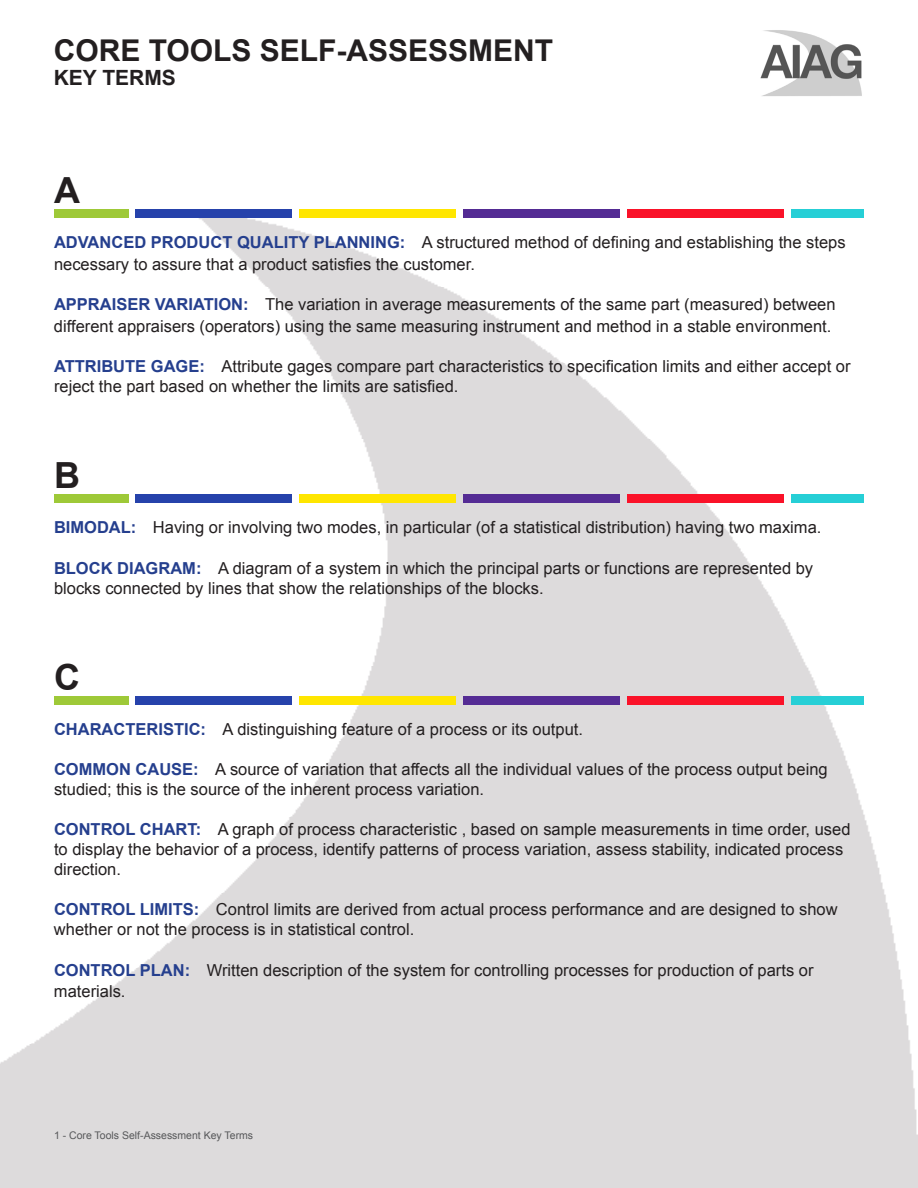
<style>
.page{position:relative;width:918px;height:1188px;background:#fff}
.page>*{position:absolute;margin:0;border:0;box-sizing:border-box;transform-origin:0 0}
.Alpha{font:700 36px "Arial";color:#231f20}
.t1{font:700 30px "Arial";color:#231f20}
.t2{font:700 21px "Arial";color:#231f20}
.Word___Def{font:16.5px/19.8px "Arial";color:#231f20}
.t3{font:10.5px "Arial";color:#57585a}
.s1{font-weight:700;color:#253f8e}
</style>
<div class="page">
<img style="left:0;top:212px;width:918px;height:976px">
<img style="left:760px;top:30px;width:102px;height:66px">
<div style="left:54px;top:210px;width:74px;height:8px;background:#9ec938"></div>
<div style="left:627px;top:210px;width:157px;height:8px;background:#fa1229"></div>
<div style="left:135px;top:210px;width:157px;height:8px;background:#2642ab"></div>
<div style="left:299px;top:210px;width:157px;height:8px;background:#ffe600"></div>
<div style="left:463px;top:210px;width:157px;height:8px;background:#542b94"></div>
<div style="left:791px;top:210px;width:73px;height:8px;background:#26cfd6"></div>
<div style="left:54px;top:495px;width:74px;height:8px;background:#9ec938"></div>
<div style="left:627px;top:495px;width:157px;height:8px;background:#fa1229"></div>
<div style="left:135px;top:495px;width:157px;height:8px;background:#2642ab"></div>
<div style="left:299px;top:495px;width:157px;height:8px;background:#ffe600"></div>
<div style="left:463px;top:495px;width:157px;height:8px;background:#542b94"></div>
<div style="left:791px;top:495px;width:73px;height:8px;background:#26cfd6"></div>
<div style="left:54px;top:696px;width:74px;height:8px;background:#9ec938"></div>
<div style="left:627px;top:696px;width:157px;height:8px;background:#fa1229"></div>
<div style="left:135px;top:696px;width:157px;height:8px;background:#2642ab"></div>
<div style="left:299px;top:696px;width:157px;height:8px;background:#ffe600"></div>
<div style="left:463px;top:696px;width:157px;height:8px;background:#542b94"></div>
<div style="left:791px;top:696px;width:73px;height:8px;background:#26cfd6"></div>
<p class="t1" style="left:54px;top:31px;width:501px">CORE TOOLS SELF-ASSESSMENT</p>
<p class="t2" style="left:54px;top:64px;width:124px">KEY TERMS</p>
<p class="Alpha" style="left:54px;top:167px;width:27px">A</p>
<p class="Word___Def" style="left:54px;top:232px;width:793px;line-height:21.6px"><span class="s1">ADVANCED PRODUCT QUALITY PLANNING:</span> A structured method of defining and establishing the steps necessary to assure that a product satisfies the customer.</p>
<p class="Word___Def" style="left:54px;top:294px;width:783px;line-height:21.6px"><span class="s1">APPRAISER VARIATION:</span> The variation in average measurements of the same part (measured) between different appraisers (operators) using the same measuring instrument and method in a stable environment.</p>
<p class="Word___Def" style="left:54px;top:357px;width:798px"><span class="s1">ATTRIBUTE GAGE:</span> Attribute gages compare part characteristics to specification limits and either accept or reject the part based on whether the limits are satisfied.</p>
<p class="Alpha" style="left:54px;top:452px;width:27px">B</p>
<p class="Word___Def" style="left:54px;top:518px;width:769px"><span class="s1">BIMODAL:</span> Having or involving two modes, in particular (of a statistical distribution) having two maxima.</p>
<p class="Word___Def" style="left:54px;top:558px;width:761px"><span class="s1">BLOCK DIAGRAM:</span> A diagram of a system in which the principal parts or functions are represented by blocks connected by lines that show the relationships of the blocks.</p>
<p class="Alpha" style="left:54px;top:653px;width:27px">C</p>
<p class="Word___Def" style="left:54px;top:719px;width:531px"><span class="s1">CHARACTERISTIC:</span> A distinguishing feature of a process or its output.</p>
<p class="Word___Def" style="left:54px;top:759px;width:775px"><span class="s1">COMMON CAUSE:</span> A source of variation that affects all the individual values of the process output being studied; this is the source of the inherent process variation.</p>
<p class="Word___Def" style="left:54px;top:820px;width:798px"><span class="s1">CONTROL CHART:</span> A graph of process characteristic , based on sample measurements in time order, used to display the behavior of a process, identify patterns of process variation, assess stability, indicated process direction.</p>
<p class="Word___Def" style="left:54px;top:900px;width:785px"><span class="s1">CONTROL LIMITS:</span> Control limits are derived from actual process performance and are designed to show whether or not the process is in statistical control.</p>
<p class="Word___Def" style="left:54px;top:959px;width:761px;line-height:21.6px"><span class="s1">CONTROL PLAN:</span> Written description of the system for controlling processes for production of parts or materials.</p>
<p class="t3" style="left:54px;top:1128px;width:201px">1 - Core Tools Self-Assessment Key Terms</p>
</div>
